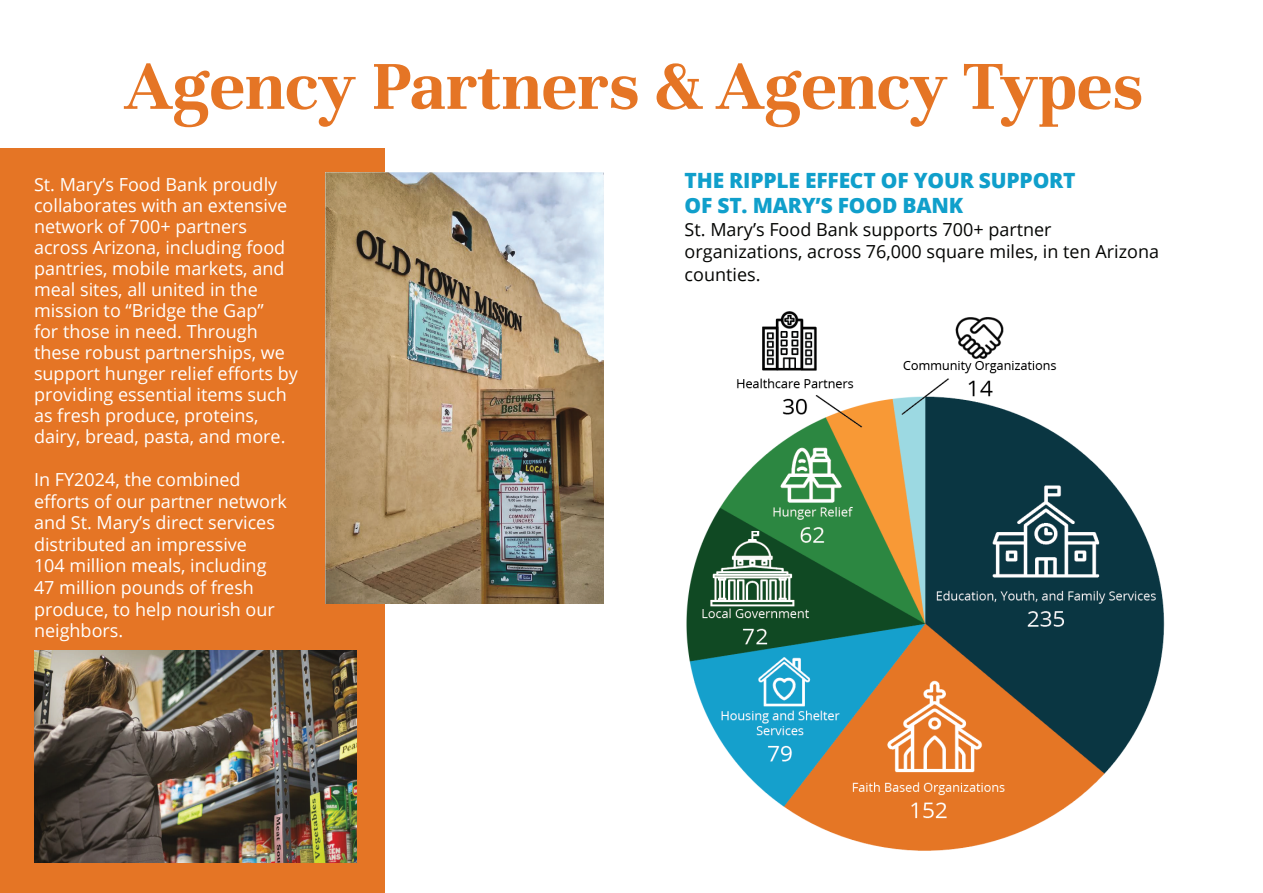
<style>
.page{position:relative;width:1263px;height:893px;background:#fff}
.page>*{position:absolute;margin:0;border:0;box-sizing:border-box;transform-origin:0 0}
._30pt_Bold_Left{font:700 75px "Unna";color:#e57525}
.t1{font:800 21px "Open Sans";letter-spacing:-.01em;color:#109fcb}
.t2{font:18px/21px "Open Sans";color:#fff}
.t3{font:18px/22.5px "Open Sans";color:#040503}
</style>
<div class="page">
<div style="left:0;top:149px;width:384px;height:744px;background:#e57525"></div>
<img style="left:686px;top:311px;width:479px;height:540px">
<img style="left:325px;top:172px;width:279px;height:432px">
<img style="left:34px;top:651px;width:322px;height:212px">
<p class="_30pt_Bold_Left" style="left:125px;top:43px;width:1019px">Agency Partners &amp; Agency Types</p>
<p class="t2" style="left:34px;top:174px;width:265px">St. Mary’s Food Bank proudly collaborates with an extensive network of 700+ partners across Arizona, including food pantries, mobile markets, and meal sites, all united in the mission to “Bridge the Gap”<br>for those in need. Through these robust partnerships, we support hunger relief efforts by providing essential items such as fresh produce, proteins, dairy, bread, pasta, and more.</p>
<p class="t2" style="left:34px;top:468px;width:254px;line-height:21.6px">In FY2024, the combined efforts of our partner network and St. Mary’s direct services distributed an impressive<br>104 million meals, including<br>47 million pounds of fresh produce, to help nourish our neighbors.</p>
<p class="t1" style="left:685px;top:164px;width:392px">THE RIPPLE EFFECT OF YOUR SUPPORT</p>
<p class="t1" style="left:685px;top:190px;width:280px">OF ST. MARY’S FOOD BANK</p>
<p class="t3" style="left:685px;top:218px;width:476px">St. Mary’s Food Bank supports 700+ partner organizations, across 76,000 square miles, in ten Arizona counties.</p>
</div>
